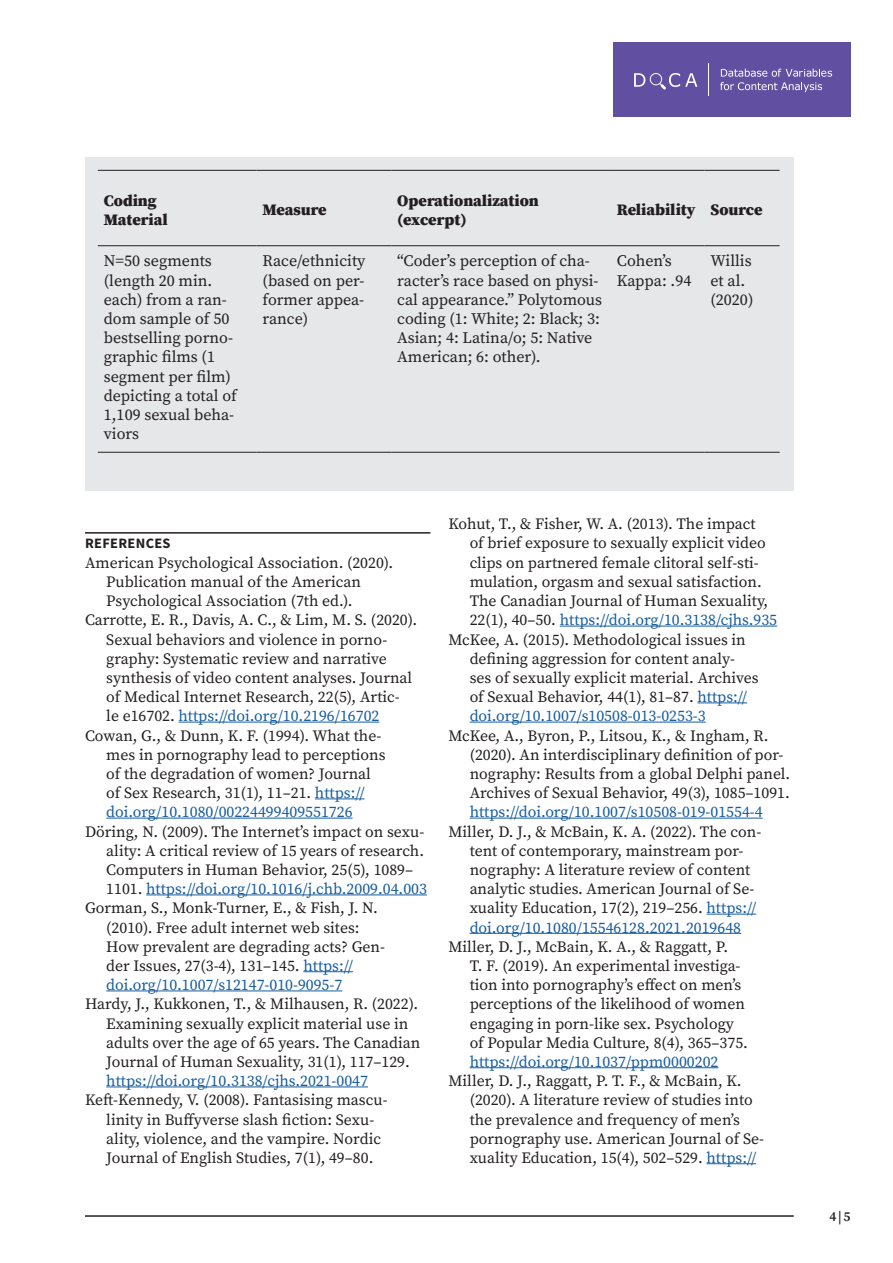
<style>
.page{position:relative;width:893px;height:1263px;background:#fff}
.page>*{position:absolute;margin:0;border:0;box-sizing:border-box;transform-origin:0 0}
.Tabelle{font:16.05px/19.2px "Source Serif Pro";color:#231f20}
.Tabelle-2{font:900 16.05px "Source Serif Pro";color:#231f20}
.Lauftext_Einzug{font:15.75px/19.2px "Source Serif Pro";color:#231f20}
.Zwischentitel__mit_A{font:14.4px "Source Sans Variable";letter-spacing:.02em;color:#231f20}
.t1{font:600 13.5px "Source Serif Pro";color:#231f20}
.s1{color:#175d9e}
</style>
<div class="page">
<hr style="left:85px;top:1215px;width:709px;height:2px;background:#231f20">
<div style="left:613px;top:43px;width:237px;height:74px;background:#614fa1"></div>
<svg style="left:720px;top:69px;width:112px;height:23px"></svg>
<hr style="left:709px;top:63px;width:1px;height:32px;background:#fff">
<svg style="left:634px;top:73px;width:63px;height:17px"></svg>
<hr style="left:85px;top:532px;width:345px;height:2px;background:#231f20">
<hr style="left:178px;top:722px;width:201px;height:1px;background:#175d9e">
<hr style="left:315px;top:798px;width:50px;height:1px;background:#175d9e">
<hr style="left:106px;top:818px;width:247px;height:1px;background:#175d9e">
<hr style="left:146px;top:894px;width:281px;height:1px;background:#175d9e">
<hr style="left:303px;top:971px;width:50px;height:1px;background:#175d9e">
<hr style="left:106px;top:990px;width:236px;height:1px;background:#175d9e">
<hr style="left:106px;top:1086px;width:262px;height:1px;background:#175d9e">
<hr style="left:560px;top:626px;width:217px;height:1px;background:#175d9e">
<hr style="left:697px;top:702px;width:50px;height:1px;background:#175d9e">
<hr style="left:470px;top:722px;width:236px;height:1px;background:#175d9e">
<hr style="left:470px;top:818px;width:293px;height:1px;background:#175d9e">
<hr style="left:707px;top:914px;width:49px;height:1px;background:#175d9e">
<hr style="left:470px;top:933px;width:271px;height:1px;background:#175d9e">
<hr style="left:470px;top:1067px;width:248px;height:1px;background:#175d9e">
<hr style="left:707px;top:1163px;width:49px;height:1px;background:#175d9e">
<div style="left:85px;top:157px;width:709px;height:334px;background:#e6e7e9"></div>
<hr style="left:98px;top:170px;width:159px;height:1px;background:#231f20">
<hr style="left:257px;top:170px;width:134px;height:1px;background:#231f20">
<hr style="left:391px;top:170px;width:220px;height:1px;background:#231f20">
<hr style="left:611px;top:170px;width:93px;height:1px;background:#231f20">
<hr style="left:704px;top:170px;width:76px;height:1px;background:#231f20">
<hr style="left:98px;top:245px;width:159px;height:1px;background:#231f20">
<hr style="left:257px;top:245px;width:134px;height:1px;background:#231f20">
<hr style="left:391px;top:245px;width:220px;height:1px;background:#231f20">
<hr style="left:611px;top:245px;width:93px;height:1px;background:#231f20">
<hr style="left:704px;top:245px;width:76px;height:1px;background:#231f20">
<hr style="left:98px;top:452px;width:159px;height:1px;background:#231f20">
<hr style="left:257px;top:452px;width:134px;height:1px;background:#231f20">
<hr style="left:391px;top:452px;width:220px;height:1px;background:#231f20">
<hr style="left:611px;top:452px;width:93px;height:1px;background:#231f20">
<hr style="left:704px;top:452px;width:76px;height:1px;background:#231f20">
<p class="Tabelle-2" style="left:104px;top:189px;width:54px">Coding</p>
<p class="Tabelle-2" style="left:104px;top:208px;width:65px">Material</p>
<p class="Tabelle-2" style="left:263px;top:199px;width:66px">Measure</p>
<p class="Tabelle-2" style="left:397px;top:189px;width:143px">Operationalization</p>
<p class="Tabelle-2" style="left:397px;top:208px;width:71px">(excerpt)</p>
<p class="Tabelle-2" style="left:617px;top:199px;width:80px">Reliability</p>
<p class="Tabelle-2" style="left:710px;top:199px;width:54px">Source</p>
<p class="Tabelle" style="left:104px;top:251px;width:135px">N=50 segments (length 20 min. each) from a ran&shy;dom sample of 50 bestselling porno&shy;graphic films (1 segment per film) depicting a total of<br>1,109 sexual beha&shy;viors</p>
<p class="Tabelle" style="left:263px;top:251px;width:104px;text-align:justify">Race/ethnicity (based on per&shy;former appea&shy;rance)</p>
<p class="Tabelle" style="left:397px;top:251px;width:206px">“Coder’s perception of cha&shy;racter’s race based on physi&shy;cal appearance.” Polytomous coding (1: White; 2: Black; 3:<br>Asian; 4: Latina/o; 5: Native<br>American; 6: other).</p>
<p class="Tabelle" style="left:617px;top:251px;width:76px">Cohen’s<br>Kappa: .94</p>
<p class="Tabelle" style="left:710px;top:251px;width:44px">Willis et al. (2020)</p>
<p class="Zwischentitel__mit_A" style="left:85px;top:535px;width:87px">REFERENCES</p>
<p class="Lauftext_Einzug" style="left:106px;top:553px;width:289px;text-indent:-21px">American Psychological Association. (2020).<br>Publication manual of the American<br>Psychological Association (7th ed.).</p>
<p class="Lauftext_Einzug" style="left:106px;top:610px;width:312px;text-indent:-21px">Carrotte, E. R., Davis, A. C., &amp; Lim, M. S. (2020).<br>Sexual behaviors and violence in porno&shy;graphy: Systematic review and narrative synthesis of video content analyses. Journal of Medical Internet Research, 22(5), Artic-<br>le e16702. <span class="s1">https://doi.org/10.2196/16702</span></p>
<p class="Lauftext_Einzug" style="left:106px;top:726px;width:281px;text-indent:-21px">Cowan, G., &amp; Dunn, K. F. (1994). What the&shy;mes in pornography lead to perceptions of the degradation of women? Journal of Sex Research, 31(1), 11–21. <span class="s1">https:// doi.org/10.1080/00224499409551726</span></p>
<p class="Lauftext_Einzug" style="left:106px;top:822px;width:322px;text-indent:-21px">Döring, N. (2009). The Internet’s impact on sexu&shy;ality: A critical review of 15 years of research.<br>Computers in Human Behavior, 25(5), 1089– 1101. <span class="s1">https://doi.org/10.1016/j.chb.2009.04.003</span></p>
<p class="Lauftext_Einzug" style="left:106px;top:898px;width:280px;text-indent:-21px">Gorman, S., Monk-Turner, E., &amp; Fish, J. N. (2010). Free adult internet web sites:<br>How prevalent are degrading acts? Gen&shy;der Issues, 27(3-4), 131–145. <span class="s1">https:// doi.org/10.1007/s12147-010-9095-7</span></p>
<p class="Lauftext_Einzug" style="left:106px;top:994px;width:316px;text-indent:-21px">Hardy, J., Kukkonen, T., &amp; Milhausen, R. (2022).<br>Examining sexually explicit material use in adults over the age of 65 years. The Canadian Journal of Human Sexuality, 31(1), 117–129. <span class="s1">https://doi.org/10.3138/cjhs.2021-0047</span></p>
<p class="Lauftext_Einzug" style="left:106px;top:1090px;width:283px;text-indent:-21px">Keft-Kennedy, V. (2008). Fantasising mascu&shy;linity in Buffyverse slash fiction: Sexu&shy;ality, violence, and the vampire. Nordic Journal of English Studies, 7(1), 49–80.</p>
<p class="Lauftext_Einzug" style="left:470px;top:514px;width:309px;text-indent:-21px">Kohut, T., &amp; Fisher, W. A. (2013). The impact<br>of brief exposure to sexually explicit video clips on partnered female clitoral self-sti&shy;mulation, orgasm and sexual satisfaction.<br>The Canadian Journal of Human Sexuality, 22(1), 40–50. <span class="s1">https://doi.org/10.3138/cjhs.935</span></p>
<p class="Lauftext_Einzug" style="left:470px;top:630px;width:290px;text-indent:-21px">McKee, A. (2015). Methodological issues in defining aggression for content analy&shy;ses of sexually explicit material. Archives of Sexual Behavior, 44(1), 81–87. <span class="s1">https:// doi.org/10.1007/s10508-013-0253-3</span></p>
<p class="Lauftext_Einzug" style="left:470px;top:726px;width:322px;text-indent:-21px">McKee, A., Byron, P., Litsou, K., &amp; Ingham, R. (2020). An interdisciplinary definition of por&shy;nography: Results from a global Delphi panel.<br>Archives of Sexual Behavior, 49(3), 1085–1091. <span class="s1">https://doi.org/10.1007/s10508-019-01554-4</span></p>
<p class="Lauftext_Einzug" style="left:470px;top:822px;width:293px;text-indent:-21px">Miller, D. J., &amp; McBain, K. A. (2022). The con&shy;tent of contemporary, mainstream por&shy;nography: A literature review of content analytic studies. American Journal of Se&shy;xuality Education, 17(2), 219–256. <span class="s1">https:// doi.org/10.1080/15546128.2021.2019648</span></p>
<p class="Lauftext_Einzug" style="left:470px;top:937px;width:280px;text-indent:-21px">Miller, D. J., McBain, K. A., &amp; Raggatt, P.<br>T. F. (2019). An experimental investiga&shy;tion into pornography’s effect on men’s perceptions of the likelihood of women engaging in porn-like sex. Psychology of Popular Media Culture, 8(4), 365–375. <span class="s1">https://doi.org/10.1037/ppm0000202</span></p>
<p class="Lauftext_Einzug" style="left:470px;top:1071px;width:296px;text-indent:-21px">Miller, D. J., Raggatt, P. T. F., &amp; McBain, K. (2020). A literature review of studies into the prevalence and frequency of men’s pornography use. American Journal of Se&shy;xuality Education, 15(4), 502–529. <span class="s1">https://</span></p>
<p class="t1" style="left:829px;top:1207px;width:22px">4|5</p>
</div>
